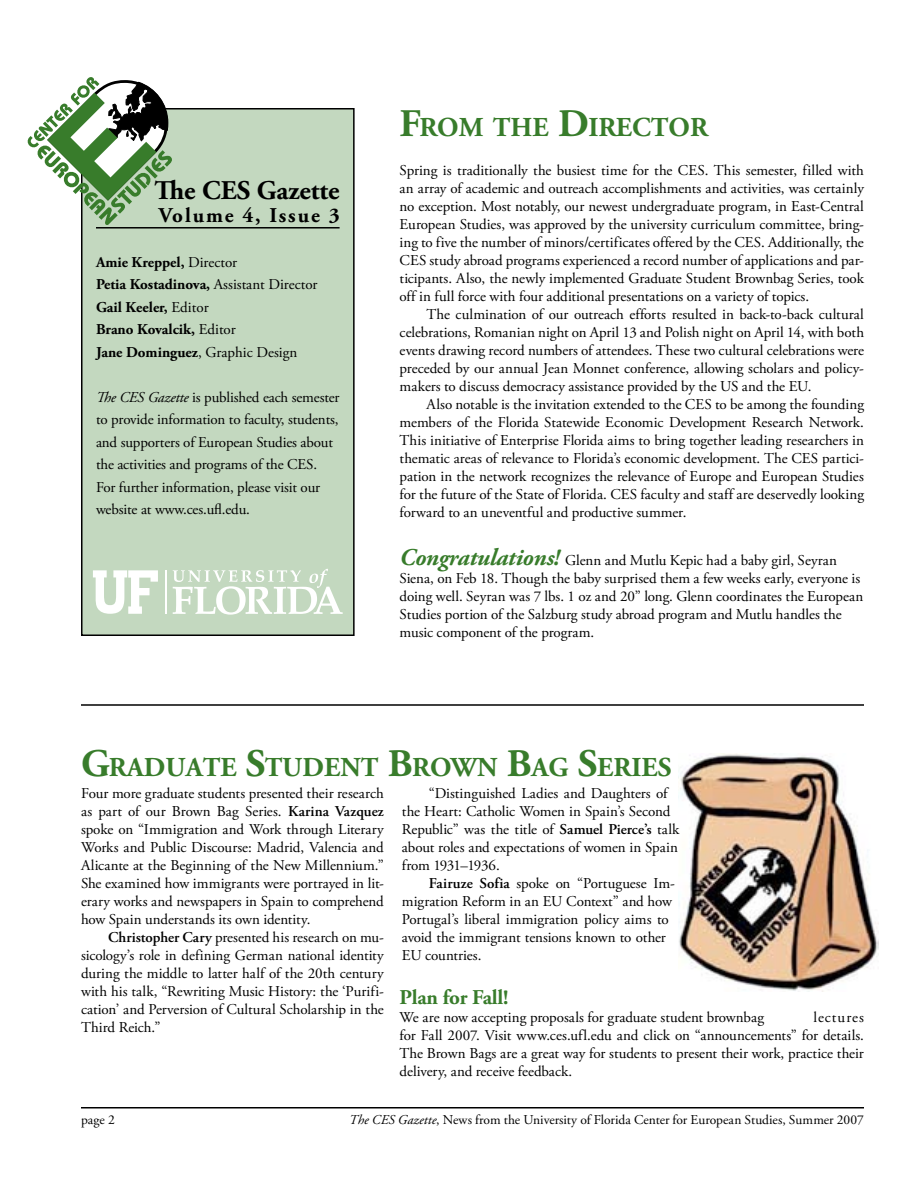
<style>
.page{position:relative;width:918px;height:1188px;background:#fff}
.page>*{position:absolute;margin:0;border:0;box-sizing:border-box;transform-origin:0 0}
.t1{font:700 27.3px "Adobe Garamond Pro";color:#387c2b}
.t2{font:700 27px "Adobe Garamond Pro";color:#000}
.t3{font:700 21px "Adobe Garamond Pro";letter-spacing:.09em;color:#000}
.t4{font:700 21px "Adobe Garamond Pro";letter-spacing:-.01em;color:#387c2b}
.t5{font:15px/18px "Adobe Garamond Pro";letter-spacing:-.01em;color:#000;text-align:justify}
.t6{font:700 15px/22.5px "Adobe Garamond Pro";color:#000}
.t7{font:13.5px "Adobe Garamond Pro";letter-spacing:-.005em;color:#000}
.s1{font-weight:400}
.s2{font-style:italic}
.s3{font-size:39px}
.s4{font-weight:700;font-style:italic;font-size:24px;color:#387c2b}
.s5{font-weight:600}
</style>
<div class="page">
<hr style="left:81px;top:1107px;width:783px;height:1px;background:#000">
<img style="left:678px;top:753px;width:201px;height:238px">
<div style="left:82px;top:109px;width:272px;height:526px;background:#c3d8bf"></div>
<hr style="left:96px;top:227px;width:244px;height:2px;background:#000">
<div style="left:81px;top:108px;width:274px;height:528px;border:2px solid #000"></div>
<svg style="left:27px;top:77px;width:146px;height:148px"></svg>
<svg style="left:93px;top:570px;width:65px;height:44px"></svg>
<hr style="left:165px;top:570px;width:2px;height:44px;background:#fff">
<svg style="left:173px;top:569px;width:170px;height:46px"></svg>
<hr style="left:81px;top:704px;width:783px;height:2px;background:#000">
<h2 class="t2" style="left:154px;top:175px;width:187px">The CES Gazette</h2>
<h3 class="t3" style="left:159px;top:203px;width:182px">Volume 4, Issue 3</h3>
<p class="t6" style="left:96px;top:251px;width:223px">Amie Kreppel, <span class="s1">Director<br></span>Petia Kostadinova, <span class="s1">Assistant Director<br></span>Gail Keeler, <span class="s1">Editor<br></span>Brano Kovalcik, <span class="s1">Editor<br></span>Jane Dominguez<span class="s1">, Graphic Design</span></p>
<p class="t5" style="left:96px;top:386px;width:245px;line-height:22.5px;text-align:left"><span class="s2">The CES Gazette</span> is published each semester to provide information to faculty, students, and supporters of European Studies about the activities and programs of the CES.<br>For further information, please visit our website at www.ces.ufl.edu.</p>
<h1 class="t1" style="left:400px;top:112px;width:310px"><span class="s3">F</span>rom the <span class="s3">D</span>irector</h1>
<p class="t5" style="left:400px;top:161px;width:466px">Spring is traditionally the busiest time for the CES. This semester, filled with an array of academic and outreach accomplishments and activities, was certainly no exception. Most notably, our newest undergraduate program, in East-Central European Studies, was approved by the university curriculum committee, bring&shy;ing to five the number of minors/certificates offered by the CES. Additionally, the CES study abroad programs experienced a record number of applications and par&shy;ticipants. Also, the newly implemented Graduate Student Brownbag Series, took off in full force with four additional presentations on a variety of topics.</p>
<p class="t5" style="left:400px;top:305px;width:466px;text-indent:27px">The culmination of our outreach efforts resulted in back-to-back cultural celebrations, Romanian night on April 13 and Polish night on April 14, with both events drawing record numbers of attendees. These two cultural celebrations were preceded by our annual Jean Monnet conference, allowing scholars and policy&shy;makers to discuss democracy assistance provided by the US and the EU.</p>
<p class="t5" style="left:400px;top:395px;width:466px;text-indent:27px">Also notable is the invitation extended to the CES to be among the founding members of the Florida Statewide Economic Development Research Network.<br>This initiative of Enterprise Florida aims to bring together leading researchers in thematic areas of relevance to Florida’s economic development. The CES partici&shy;pation in the network recognizes the relevance of Europe and European Studies for the future of the State of Florida. CES faculty and staff are deservedly looking forward to an uneventful and productive summer.</p>
<p class="t5" style="left:400px;top:551px;width:465px;text-align:left"><span class="s4">Congratulations!</span> Glenn and Mutlu Kepic had a baby girl, Seyran Siena, on Feb 18. Though the baby surprised them a few weeks early, everyone is doing well. Seyran was 7 lbs. 1 oz and 20” long. Glenn coordinates the European Studies portion of the Salzburg study abroad program and Mutlu handles the music component of the program.</p>
<h1 class="t1" style="left:81px;top:752px;width:591px"><span class="s3">G</span>raduate <span class="s3">S</span>tudent <span class="s3">B</span>rown <span class="s3">B</span>ag <span class="s3">S</span>eries</h1>
<p class="t5" style="left:81px;top:785px;width:304px">Four more graduate students presented their research as part of our Brown Bag Series. <span class="s5">Karina Vazquez </span>spoke on “Immigration and Work through Literary Works and Public Discourse: Madrid, Valencia and Alicante at the Beginning of the New Millennium.” She examined how immigrants were portrayed in lit&shy;erary works and newspapers in Spain to comprehend how Spain understands its own identity.</p>
<p class="t5" style="left:81px;top:929px;width:304px;text-indent:27px"><span class="s5">Christopher Cary</span> presented his research on mu&shy;sicology’s role in defining German national identity during the middle to latter half of the 20th century with his talk, “Rewriting Music History: the ‘Purifi&shy;cation’ and Perversion of Cultural Scholarship in the Third Reich.”</p>
<p class="t5" style="left:402px;top:785px;width:279px;text-align:left;text-indent:27px">“Distinguished Ladies and Daughters of the Heart: Catholic Women in Spain’s Second Republic” was the title of <span class="s5">Samuel Pierce’s</span> talk about roles and expectations of women in Spain from 1931–1936.</p>
<p class="t5" style="left:402px;top:875px;width:275px;text-align:left;text-indent:27px"><span class="s5">Fairuze Sofia</span> spoke on “Portuguese Im&shy;migration Reform in an EU Context” and how Portugal’s liberal immigration policy aims to avoid the immigrant tensions known to other EU countries.</p>
<h3 class="t4" style="left:400px;top:985px;width:110px">Plan for Fall!</h3>
<p class="t5" style="left:400px;top:1009px;width:366px">We are now accepting proposals for graduate student brownbag</p>
<p class="t5" style="left:400px;top:1009px;width:466px;text-indent:414px">lectures for Fall 2007. Visit www.ces.ufl.edu and click on “announcements” for details.<br>The Brown Bags are a great way for students to present their work, practice their delivery, and receive feedback.</p>
<p class="t7" style="left:81px;top:1111px;width:25px">page</p>
<p class="t7" style="left:349px;top:1111px;width:516px"><span class="s2">The CES Gazette</span>, News from the University of Florida Center for European Studies, Summer 2007</p>
</div>
